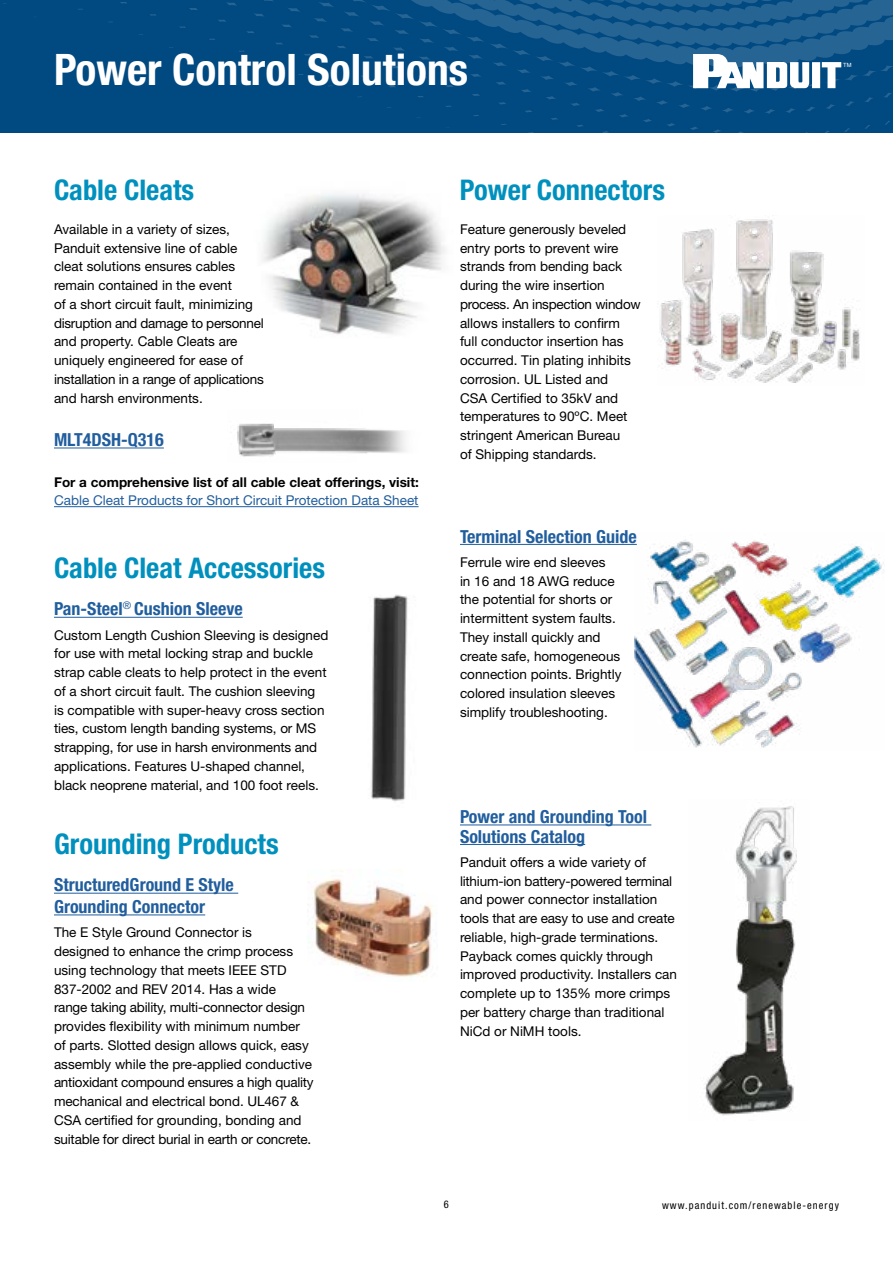
<style>
.page{position:relative;width:893px;height:1263px;background:#fff}
.page>*{position:absolute;margin:0;border:0;box-sizing:border-box;transform-origin:0 0}
.t1{font:700 condensed 43.5px "Helvetica Neue LT Std";color:#fff}
.t2{font:700 condensed 28.5px "Helvetica Neue LT Std";color:#0090be}
.t3{font:700 condensed 18px/21.8px "Helvetica Neue LT Std";color:#215e9e}
.t4{font:13.5px/18.8px "Helvetica Neue LT Std";color:#000}
.t5{font:700 13.5px "Helvetica Neue LT Std";color:#000}
.t6{font:13.5px "Helvetica Neue LT Std";color:#215e9e}
.t7{font:condensed 10.5px "Helvetica Neue LT Std";letter-spacing:.1em;color:#000}
.t8{font:10.5px "Helvetica Neue LT Std";color:#215e9e}
.t9{font:5.7px "Helvetica";color:#fff}
</style>
<div class="page">
<svg style="left:0;top:0;width:893px;height:133px;background:#064d84"></svg>
<svg style="left:693px;top:54px;width:148px;height:34px"></svg>
<img style="left:262px;top:194px;width:183px;height:141px">
<img style="left:634px;top:540px;width:250px;height:208px">
<hr style="left:54px;top:447px;width:110px;height:1px;background:#215e9e">
<hr style="left:54px;top:506px;width:365px;height:1px;background:#215e9e">
<hr style="left:54px;top:893px;width:184px;height:1px;background:#215e9e">
<hr style="left:54px;top:914px;width:151px;height:1px;background:#215e9e">
<hr style="left:460px;top:544px;width:177px;height:1px;background:#215e9e">
<hr style="left:460px;top:824px;width:191px;height:1px;background:#215e9e">
<hr style="left:460px;top:844px;width:125px;height:1px;background:#215e9e">
<img style="left:371px;top:594px;width:37px;height:208px">
<img style="left:308px;top:870px;width:125px;height:107px">
<img style="left:660px;top:219px;width:200px;height:164px">
<hr style="left:54px;top:617px;width:189px;height:1px;background:#215e9e">
<img style="left:237px;top:423px;width:169px;height:34px">
<img style="left:704px;top:806px;width:93px;height:310px">
<h1 class="t1" style="left:54px;top:43px;width:416px">Power Control Solutions</h1>
<h2 class="t2" style="left:54px;top:173px;width:142px">Cable Cleats</h2>
<h2 class="t2" style="left:460px;top:173px;width:207px">Power Connectors</h2>
<p class="t4" style="left:54px;top:219px;width:211px">Available in a variety of sizes,<br>Panduit extensive line of cable cleat solutions ensures cables remain contained in the event<br>of a short circuit fault, minimizing disruption and damage to personnel and property. Cable Cleats are uniquely engineered for ease of installation in a range of applications and harsh environments.</p>
<h3 class="t3" style="left:54px;top:429px;width:111px">MLT4DSH-Q316</h3>
<p class="t5" style="left:54px;top:474px;width:366px">For a comprehensive list of all cable cleat offerings, visit:</p>
<p class="t6" style="left:54px;top:492px;width:366px">Cable Cleat Products for Short Circuit Protection Data Sheet</p>
<h2 class="t2" style="left:54px;top:551px;width:273px">Cable Cleat Accessories</h2>
<p class="t8" style="left:123px;top:599px;width:10px">®</p>
<h3 class="t3" style="left:54px;top:598px;width:190px">Pan-Steel Cushion Sleeve</h3>
<p class="t4" style="left:54px;top:625px;width:276px">Custom Length Cushion Sleeving is designed for use with metal locking strap and buckle strap cable cleats to help protect in the event of a short circuit fault. The cushion sleeving is compatible with super-heavy cross section ties, custom length banding systems, or MS strapping, for use in harsh environments and applications. Features U-shaped channel, black neoprene material, and 100 foot reels.</p>
<h2 class="t2" style="left:54px;top:827px;width:226px">Grounding Products</h2>
<h3 class="t3" style="left:54px;top:874px;width:181px">StructuredGround E Style<br>Grounding Connector</h3>
<p class="t4" style="left:54px;top:923px;width:261px">The E Style Ground Connector is<br>designed to enhance the crimp process using technology that meets IEEE STD 837-2002 and REV 2014. Has a wide<br>range taking ability, multi-connector design provides flexibility with minimum number of parts. Slotted design allows quick, easy assembly while the pre-applied conductive antioxidant compound ensures a high quality mechanical and electrical bond. UL467 &amp; CSA certified for grounding, bonding and suitable for direct burial in earth or concrete.</p>
<p class="t4" style="left:460px;top:219px;width:182px">Feature generously beveled entry ports to prevent wire strands from bending back during the wire insertion process. An inspection window allows installers to confirm full conductor insertion has occurred. Tin plating inhibits corrosion. UL Listed and<br>CSA Certified to 35kV and temperatures to 90ºC. Meet stringent American Bureau<br>of Shipping standards.</p>
<h3 class="t3" style="left:460px;top:525px;width:178px">Terminal Selection Guide</h3>
<p class="t4" style="left:460px;top:552px;width:163px">Ferrule wire end sleeves<br>in 16 and 18 AWG reduce the potential for shorts or intermittent system faults.<br>They install quickly and create safe, homogeneous connection points. Brightly colored insulation sleeves simplify troubleshooting.</p>
<h3 class="t3" style="left:460px;top:807px;width:189px;line-height:19.5px">Power and Grounding Tool<br>Solutions Catalog</h3>
<p class="t4" style="left:460px;top:852px;width:219px">Panduit offers a wide variety of lithium-ion battery-powered terminal and power connector installation tools that are easy to use and create reliable, high-grade terminations.<br>Payback comes quickly through improved productivity. Installers can complete up to 135% more crimps per battery charge than traditional NiCd or NiMH tools.</p>
<p class="t9" style="left:843px;top:61px;width:10px">TM</p>
<p class="t7" style="left:444px;top:1198px;width:7px">6</p>
<p class="t7" style="left:662px;top:1199px;width:178px">www.panduit.com/renewable-energy</p>
</div>
